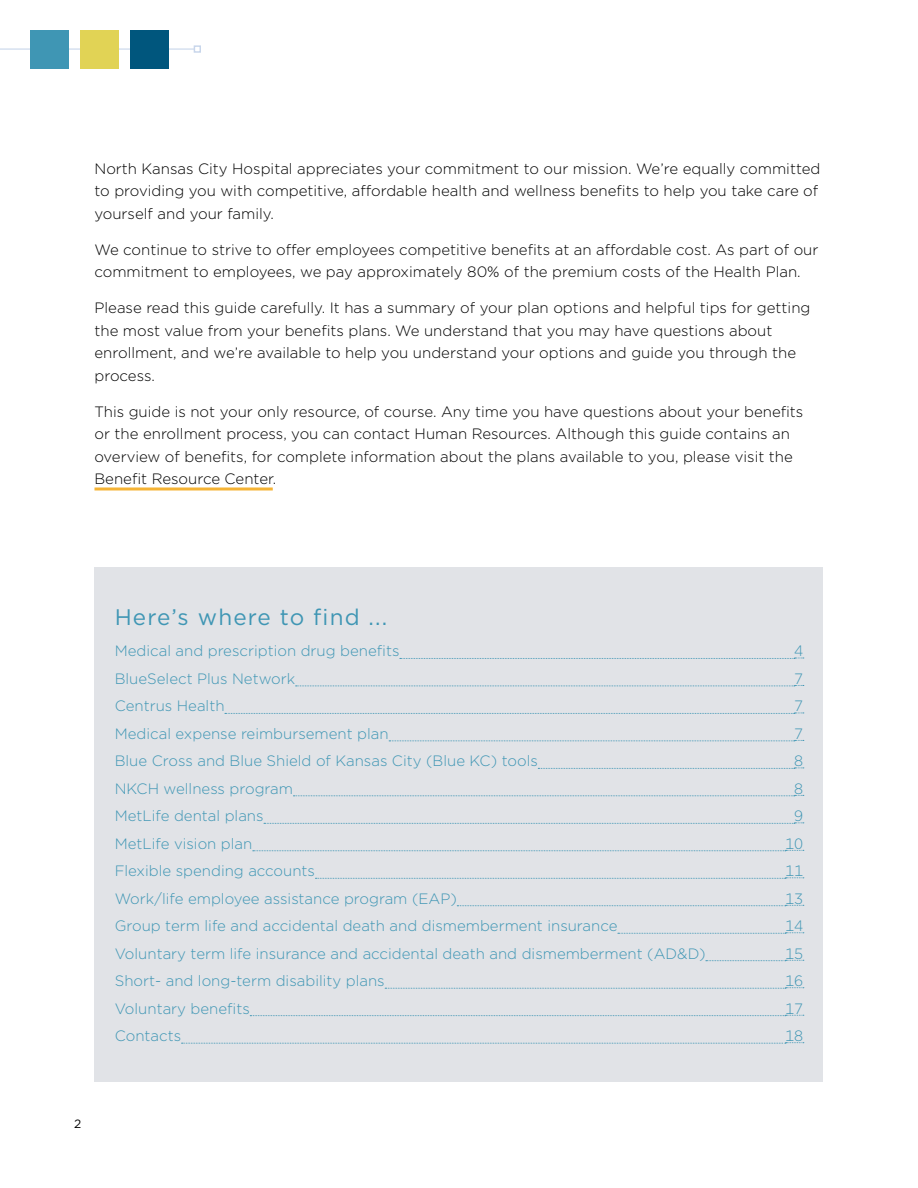
<style>
.page{position:relative;width:918px;height:1188px;background:#fff}
.page>*{position:absolute;margin:0;border:0;box-sizing:border-box;transform-origin:0 0}
.Header_1_Alternate{font:22.5px "Gotham";letter-spacing:.05em;color:#3f96b4}
.Body_Text_Print{font:300 15px/22.5px "Gotham";color:#000}
.t1{font:300 15px "Gotham";color:#3f96b4}
.t2{font:12px "Gotham";color:#000}
</style>
<div class="page">
<hr style="left:0;top:49px;width:194px;height:1px;background:#c8d6eb">
<div style="left:194px;top:45px;width:7px;height:8px;border:1px solid #c8d6eb"></div>
<div style="left:30px;top:30px;width:38px;height:38px;background:#3f96b4"></div>
<div style="left:80px;top:30px;width:38px;height:38px;background:#e1d355"></div>
<div style="left:130px;top:30px;width:38px;height:38px;background:#00567d"></div>
<hr style="left:94px;top:487px;width:179px;height:3px;background:#f5b335">
<div style="left:94px;top:567px;width:730px;height:515px;background:#e1e3e7"></div>
<svg style="left:400px;top:658px;width:404px;height:1px"></svg>
<svg style="left:296px;top:685px;width:508px;height:2px"></svg>
<svg style="left:225px;top:713px;width:579px;height:1px"></svg>
<svg style="left:389px;top:740px;width:415px;height:2px"></svg>
<svg style="left:538px;top:768px;width:266px;height:1px"></svg>
<svg style="left:293px;top:795px;width:511px;height:1px"></svg>
<svg style="left:264px;top:822px;width:540px;height:2px"></svg>
<svg style="left:253px;top:850px;width:551px;height:1px"></svg>
<svg style="left:315px;top:877px;width:489px;height:2px"></svg>
<svg style="left:457px;top:905px;width:347px;height:1px"></svg>
<svg style="left:618px;top:932px;width:186px;height:2px"></svg>
<svg style="left:706px;top:960px;width:98px;height:1px"></svg>
<svg style="left:385px;top:987px;width:419px;height:2px"></svg>
<svg style="left:250px;top:1015px;width:554px;height:1px"></svg>
<svg style="left:182px;top:1042px;width:622px;height:2px"></svg>
<p class="Body_Text_Print" style="left:94px;top:157px;width:727px">North Kansas City Hospital appreciates your commitment to our mission. We’re equally committed to providing you with competitive, affordable health and wellness benefits to help you take care of yourself and your family.</p>
<p class="Body_Text_Print" style="left:94px;top:238px;width:725px">We continue to strive to offer employees competitive benefits at an affordable cost. As part of our commitment to employees, we pay approximately 80% of the premium costs of the Health Plan.</p>
<p class="Body_Text_Print" style="left:94px;top:297px;width:717px">Please read this guide carefully. It has a summary of your plan options and helpful tips for getting the most value from your benefits plans. We understand that you may have questions about enrollment, and we’re available to help you understand your options and guide you through the process.</p>
<p class="Body_Text_Print" style="left:94px;top:400px;width:710px">This guide is not your only resource, of course. Any time you have questions about your benefits or the enrollment process, you can contact Human Resources. Although this guide contains an overview of benefits, for complete information about the plans available to you, please visit the Benefit Resource Center.</p>
<p class="t2" style="left:74px;top:1116px;width:9px">2</p>
<p class="Header_1_Alternate" style="left:115px;top:603px;width:274px">Here’s where to find ...</p>
<p class="t1" style="left:115px;top:642px;width:286px">Medical and prescription drug benefits</p>
<p class="t1" style="left:794px;top:642px;width:10px">4</p>
<p class="t1" style="left:115px;top:669px;width:182px">BlueSelect Plus Network</p>
<p class="t1" style="left:794px;top:669px;width:10px">7</p>
<p class="t1" style="left:115px;top:697px;width:111px">Centrus Health</p>
<p class="t1" style="left:794px;top:697px;width:10px">7</p>
<p class="t1" style="left:115px;top:724px;width:275px">Medical expense reimbursement plan</p>
<p class="t1" style="left:794px;top:724px;width:10px">7</p>
<p class="t1" style="left:115px;top:752px;width:425px">Blue Cross and Blue Shield of Kansas City (Blue KC) tools</p>
<p class="t1" style="left:794px;top:752px;width:10px">8</p>
<p class="t1" style="left:115px;top:779px;width:180px">NKCH wellness program</p>
<p class="t1" style="left:794px;top:779px;width:10px">8</p>
<p class="t1" style="left:115px;top:807px;width:150px">MetLife dental plans</p>
<p class="t1" style="left:794px;top:807px;width:10px">9</p>
<p class="t1" style="left:115px;top:834px;width:139px">MetLife vision plan</p>
<p class="t1" style="left:785px;top:834px;width:19px">10</p>
<p class="t1" style="left:115px;top:862px;width:202px">Flexible spending accounts</p>
<p class="t1" style="left:785px;top:862px;width:19px">11</p>
<p class="t1" style="left:115px;top:889px;width:344px">Work/life employee assistance program (EAP)</p>
<p class="t1" style="left:785px;top:889px;width:19px">13</p>
<p class="t1" style="left:115px;top:916px;width:504px">Group term life and accidental death and dismemberment insurance</p>
<p class="t1" style="left:785px;top:916px;width:19px">14</p>
<p class="t1" style="left:115px;top:944px;width:592px">Voluntary term life insurance and accidental death and dismemberment (AD&amp;D)</p>
<p class="t1" style="left:785px;top:944px;width:19px">15</p>
<p class="t1" style="left:115px;top:971px;width:272px">Short- and long-term disability plans</p>
<p class="t1" style="left:785px;top:971px;width:19px">16</p>
<p class="t1" style="left:115px;top:999px;width:137px">Voluntary benefits</p>
<p class="t1" style="left:785px;top:999px;width:19px">17</p>
<p class="t1" style="left:115px;top:1026px;width:68px">Contacts</p>
<p class="t1" style="left:785px;top:1026px;width:19px">18</p>
</div>
